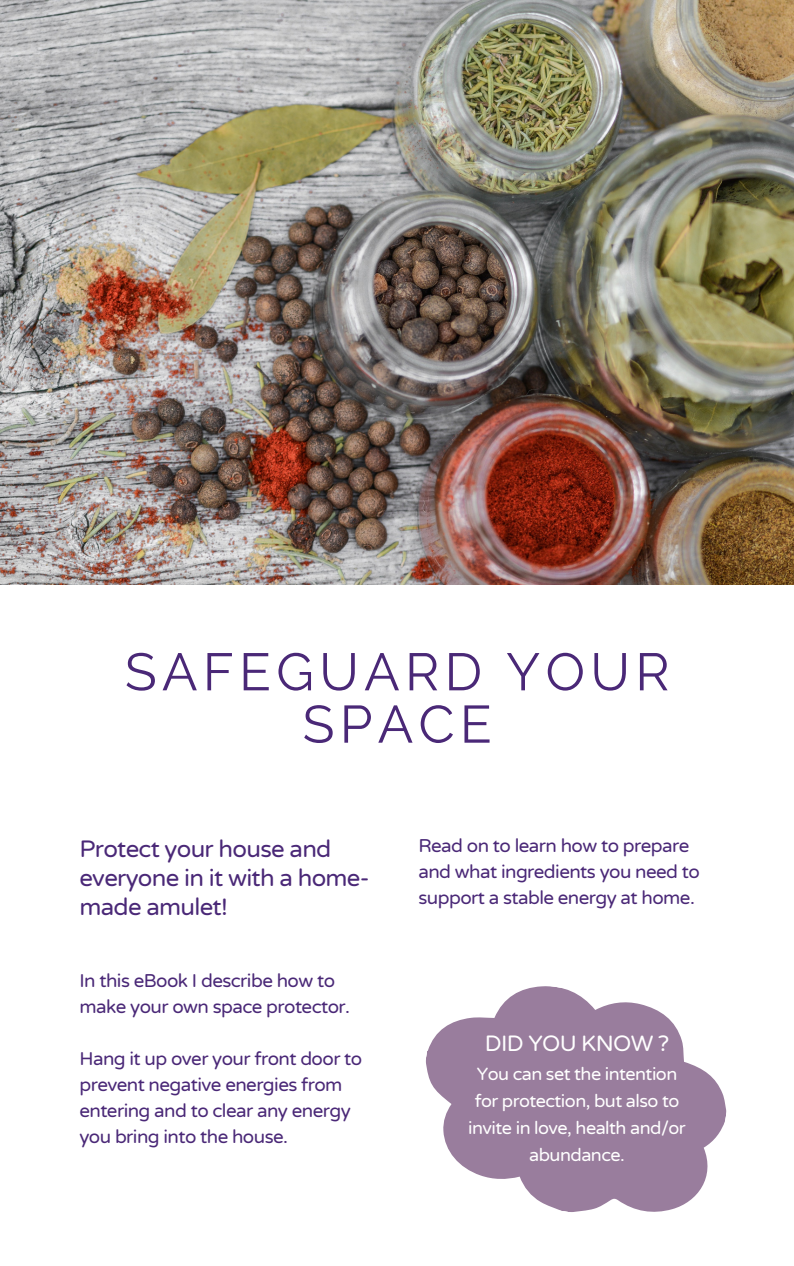
<style>
.page{position:relative;width:794px;height:1266px;background:#fff}
.page>*{position:absolute;margin:0;border:0;box-sizing:border-box;transform-origin:0 0}
.t1{font:52.5px/52.3px "Raleway";letter-spacing:.1em;color:#4a2877;text-align:center}
.t2{font:24px/28.7px "Varela Round";letter-spacing:-.03em;color:#4a2877}
.t3{font:22.5px "Varela Round";letter-spacing:-.03em;color:#fff}
.t4{font:18.75px/25.9px "Varela Round";letter-spacing:-.03em;color:#4a2877}
.t5{font:18px/27px "Varela Round";letter-spacing:-.03em;color:#fff;text-align:center}
</style>
<div class="page">
<img style="left:0;top:0;width:793px;height:584px">
<svg style="left:425px;top:986px;width:302px;height:226px;fill:#997d9d"></svg>
<p class="t1" style="left:125px;top:645px;width:546px">SAFEGUARD YOUR<br>SPACE</p>
<p class="t2" style="left:79px;top:835px;width:291px">Protect your house and everyone in it with a home&shy;made amulet!</p>
<p class="t4" style="left:79px;top:968px;width:272px">In this eBook I describe how to make your own space protector.</p>
<p class="t4" style="left:79px;top:1046px;width:284px">Hang it up over your front door to prevent negative energies from entering and to clear any energy you bring into the house.</p>
<p class="t4" style="left:418px;top:833px;width:283px">Read on to learn how to prepare and what ingredients you need to support a stable energy at home.</p>
<p class="t3" style="left:484px;top:1030px;width:186px">DID YOU KNOW ?</p>
<p class="t5" style="left:468px;top:1060px;width:219px">You can set the intention for protection, but also to invite in love, health and/or abundance.</p>
</div>
